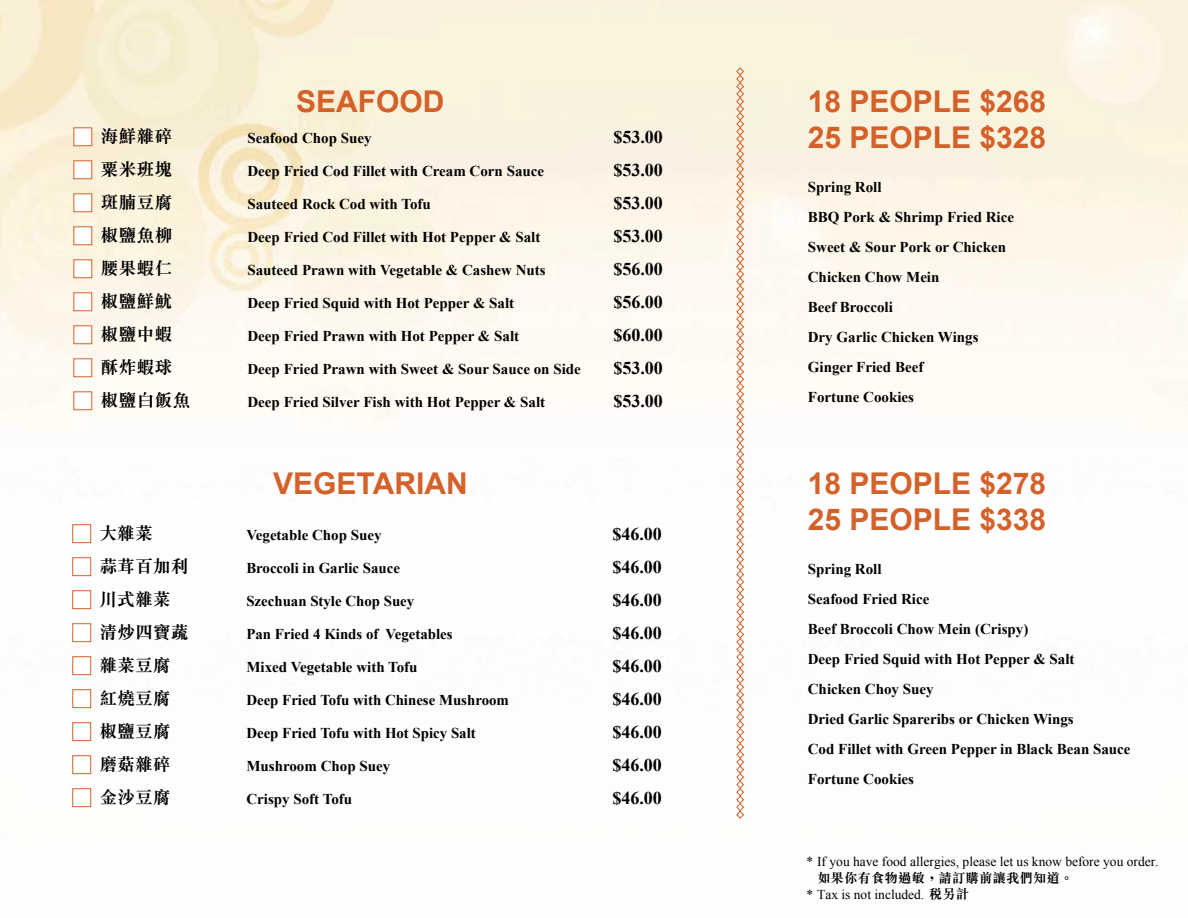
<style>
.page{position:relative;width:1188px;height:918px;background:#fff}
.page>*{position:absolute;margin:0;border:0;box-sizing:border-box;transform-origin:0 0}
.t1{font:700 30px/36px "Arial";color:#d36129}
.t2{font:700 18px "Times New Roman";color:#000}
.t3{font:700 18px "M Sung HK";color:#000}
.t4{font:700 15px/30px "Times New Roman";color:#000}
.t5{font:13.5px "Times New Roman";color:#000}
.t6{font:700 13.5px "M Sung HK";color:#000}
.s1{font-family:"M Sung HK";font-weight:700}
</style>
<div class="page">
<div style="left:73px;top:127px;width:19px;height:19px;background:#fff;border:1px solid #d36129"></div>
<div style="left:73px;top:160px;width:19px;height:19px;background:#fff;border:1px solid #d36129"></div>
<div style="left:73px;top:193px;width:19px;height:19px;background:#fff;border:1px solid #d36129"></div>
<div style="left:73px;top:226px;width:19px;height:19px;background:#fff;border:1px solid #d36129"></div>
<div style="left:73px;top:259px;width:19px;height:19px;background:#fff;border:1px solid #d36129"></div>
<div style="left:73px;top:292px;width:19px;height:19px;background:#fff;border:1px solid #d36129"></div>
<div style="left:73px;top:325px;width:19px;height:19px;background:#fff;border:1px solid #d36129"></div>
<div style="left:73px;top:358px;width:19px;height:19px;background:#fff;border:1px solid #d36129"></div>
<div style="left:73px;top:391px;width:19px;height:19px;background:#fff;border:1px solid #d36129"></div>
<svg style="left:139px;top:392px;width:14px;height:16px"></svg>
<div style="left:72px;top:524px;width:19px;height:19px;background:#fff;border:1px solid #d36129"></div>
<div style="left:72px;top:557px;width:19px;height:19px;background:#fff;border:1px solid #d36129"></div>
<div style="left:72px;top:590px;width:19px;height:19px;background:#fff;border:1px solid #d36129"></div>
<div style="left:72px;top:623px;width:19px;height:19px;background:#fff;border:1px solid #d36129"></div>
<div style="left:72px;top:656px;width:19px;height:19px;background:#fff;border:1px solid #d36129"></div>
<div style="left:72px;top:689px;width:19px;height:19px;background:#fff;border:1px solid #d36129"></div>
<div style="left:72px;top:722px;width:19px;height:19px;background:#fff;border:1px solid #d36129"></div>
<div style="left:72px;top:755px;width:19px;height:19px;background:#fff;border:1px solid #d36129"></div>
<div style="left:72px;top:788px;width:19px;height:19px;background:#fff;border:1px solid #d36129"></div>
<svg style="left:736px;top:67px;width:8px;height:752px"></svg>
<h1 class="t1" style="left:296px;top:84px;width:150px">SEAFOOD</h1>
<p class="t3" style="left:100px;top:124px;width:73px">海鮮雜碎</p>
<p class="t4" style="left:247px;top:123px;width:126px">Seafood Chop Suey</p>
<p class="t2" style="left:613px;top:125px;width:51px">$53.00</p>
<p class="t3" style="left:100px;top:157px;width:73px">粟米班塊</p>
<p class="t4" style="left:247px;top:156px;width:298px">Deep Fried Cod Fillet with Cream Corn Sauce</p>
<p class="t2" style="left:613px;top:158px;width:51px">$53.00</p>
<p class="t3" style="left:100px;top:190px;width:73px">斑腩豆腐</p>
<p class="t4" style="left:247px;top:189px;width:185px">Sauteed Rock Cod with Tofu</p>
<p class="t2" style="left:613px;top:191px;width:51px">$53.00</p>
<p class="t3" style="left:100px;top:223px;width:73px">椒鹽魚柳</p>
<p class="t4" style="left:247px;top:222px;width:295px">Deep Fried Cod Fillet with Hot Pepper &amp; Salt</p>
<p class="t2" style="left:613px;top:224px;width:51px">$53.00</p>
<p class="t3" style="left:100px;top:256px;width:73px">腰果蝦仁</p>
<p class="t4" style="left:247px;top:255px;width:300px">Sauteed Prawn with Vegetable &amp; Cashew Nuts</p>
<p class="t2" style="left:613px;top:257px;width:51px">$56.00</p>
<p class="t3" style="left:100px;top:289px;width:73px">椒鹽鮮魷</p>
<p class="t4" style="left:247px;top:288px;width:268px">Deep Fried Squid with Hot Pepper &amp; Salt</p>
<p class="t2" style="left:613px;top:290px;width:51px">$56.00</p>
<p class="t3" style="left:100px;top:322px;width:73px">椒鹽中蝦</p>
<p class="t4" style="left:247px;top:321px;width:273px">Deep Fried Prawn with Hot Pepper &amp; Salt</p>
<p class="t2" style="left:613px;top:323px;width:51px">$60.00</p>
<p class="t3" style="left:100px;top:355px;width:73px">酥炸蝦球</p>
<p class="t4" style="left:247px;top:354px;width:335px">Deep Fried Prawn with Sweet &amp; Sour Sauce on Side</p>
<p class="t2" style="left:613px;top:356px;width:51px">$53.00</p>
<p class="t3" style="left:100px;top:388px;width:92px">椒鹽 飯魚</p>
<p class="t4" style="left:247px;top:387px;width:299px">Deep Fried Silver Fish with Hot Pepper &amp; Salt</p>
<p class="t2" style="left:613px;top:389px;width:51px">$53.00</p>
<h1 class="t1" style="left:273px;top:466px;width:196px">VEGETARIAN</h1>
<p class="t3" style="left:99px;top:521px;width:55px">大雜菜</p>
<p class="t4" style="left:246px;top:520px;width:137px">Vegetable Chop Suey</p>
<p class="t2" style="left:612px;top:522px;width:51px">$46.00</p>
<p class="t3" style="left:99px;top:554px;width:91px">蒜茸百加利</p>
<p class="t4" style="left:246px;top:553px;width:155px">Broccoli in Garlic Sauce</p>
<p class="t2" style="left:612px;top:555px;width:51px">$46.00</p>
<p class="t3" style="left:99px;top:587px;width:73px">川式雜菜</p>
<p class="t4" style="left:246px;top:586px;width:169px">Szechuan Style Chop Suey</p>
<p class="t2" style="left:612px;top:588px;width:51px">$46.00</p>
<p class="t3" style="left:99px;top:620px;width:91px">清炒四寶蔬</p>
<p class="t4" style="left:246px;top:619px;width:208px">Pan Fried 4 Kinds of Vegetables</p>
<p class="t2" style="left:612px;top:621px;width:51px">$46.00</p>
<p class="t3" style="left:99px;top:653px;width:73px">雜菜豆腐</p>
<p class="t4" style="left:246px;top:652px;width:173px">Mixed Vegetable with Tofu</p>
<p class="t2" style="left:612px;top:654px;width:51px">$46.00</p>
<p class="t3" style="left:99px;top:686px;width:73px">紅燒豆腐</p>
<p class="t4" style="left:246px;top:685px;width:264px">Deep Fried Tofu with Chinese Mushroom</p>
<p class="t2" style="left:612px;top:687px;width:51px">$46.00</p>
<p class="t3" style="left:99px;top:719px;width:73px">椒鹽豆腐</p>
<p class="t4" style="left:246px;top:718px;width:231px">Deep Fried Tofu with Hot Spicy Salt</p>
<p class="t2" style="left:612px;top:720px;width:51px">$46.00</p>
<p class="t3" style="left:99px;top:752px;width:73px">磨菇雜碎</p>
<p class="t4" style="left:246px;top:751px;width:145px">Mushroom Chop Suey</p>
<p class="t2" style="left:612px;top:753px;width:51px">$46.00</p>
<p class="t3" style="left:99px;top:785px;width:73px">金沙豆腐</p>
<p class="t4" style="left:246px;top:784px;width:107px">Crispy Soft Tofu</p>
<p class="t2" style="left:612px;top:786px;width:51px">$46.00</p>
<h1 class="t1" style="left:808px;top:84px;width:240px">18 PEOPLE $268<br>25 PEOPLE $328</h1>
<p class="t4" style="left:808px;top:171px;width:208px">Spring Roll<br>BBQ Pork &amp; Shrimp Fried Rice<br>Sweet &amp; Sour Pork or Chicken<br>Chicken Chow Mein<br>Beef Broccoli<br>Dry Garlic Chicken Wings<br>Ginger Fried Beef<br>Fortune Cookies</p>
<h1 class="t1" style="left:808px;top:466px;width:240px">18 PEOPLE $278<br>25 PEOPLE $338</h1>
<p class="t4" style="left:808px;top:553px;width:324px">Spring Roll<br>Seafood Fried Rice<br>Beef Broccoli Chow Mein (Crispy)<br>Deep Fried Squid with Hot Pepper &amp; Salt<br>Chicken Choy Suey<br>Dried Garlic Spareribs or Chicken Wings<br>Cod Fillet with Green Pepper in Black Bean Sauce<br>Fortune Cookies</p>
<p class="t5" style="left:806px;top:853px;width:354px">* If you have food allergies, please let us know before you order.</p>
<p class="t6" style="left:817px;top:868px;width:258px">如果你有食物過敏，請訂購前讓我們知道。</p>
<p class="t5" style="left:806px;top:886px;width:165px">* Tax is not included. <span class="s1">稅另計</span></p>
</div>
